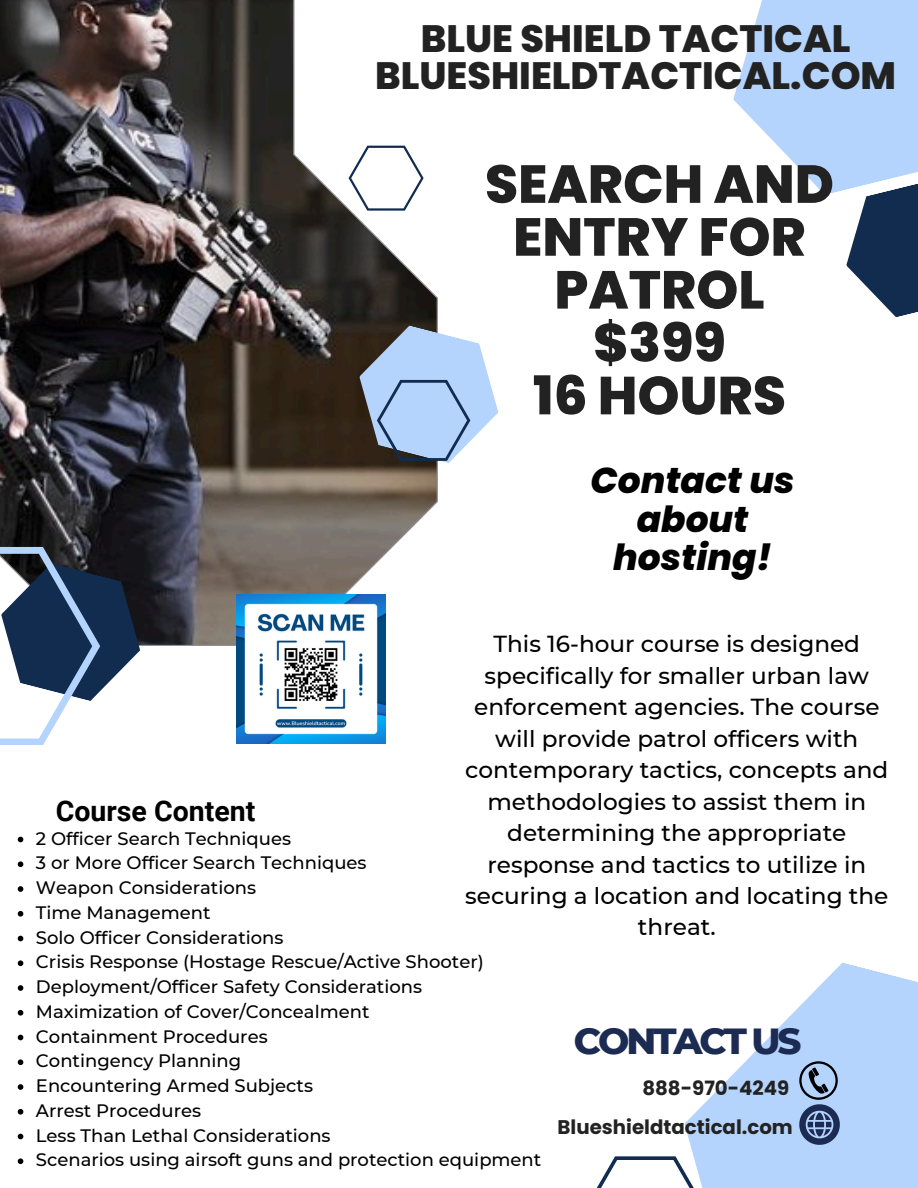
<style>
.page{position:relative;width:918px;height:1188px;background:#fff}
.page>*{position:absolute;margin:0;border:0;box-sizing:border-box;transform-origin:0 0}
.t1{font:800 53.4px/52.8px "Poppins";color:#222;text-align:center}
.t2{font:800 38.1px/37.2px "Poppins";color:#222;text-align:center}
.t3{font:800 37.05px "Montserrat";letter-spacing:-.085em;color:#1c2b52}
.t4{font:italic 800 36px/38.2px "Poppins";color:#000;text-align:center}
.t5{font:700 28.5px "Roboto";color:#000}
.t6{font:500 23.1px/31.5px "Montserrat";color:#000;text-align:center}
.t7{font:700 19.8px "Poppins";color:#222}
.t8{font:500 18px "Montserrat";color:#000}
</style>
<div class="page">
<img style="left:0;top:0;width:438px;height:645px">
<svg style="left:733px;top:0;width:185px;height:195px;fill:#b4d3fd"></svg>
<svg style="left:831px;top:170px;width:87px;height:147px"></svg>
<svg style="left:684px;top:963px;width:234px;height:225px;fill:#b4d3fd"></svg>
<svg style="left:0;top:547px;width:156px;height:198px"></svg>
<svg style="left:597px;top:1156px;width:109px;height:32px"></svg>
<svg style="left:344px;top:317px;width:154px;height:155px"></svg>
<svg style="left:349px;top:146px;width:75px;height:65px"></svg>
<svg style="left:799px;top:1061px;width:41px;height:84px;background:#7187ab"></svg>
<svg style="left:18px;top:837px;width:5px;height:5px"></svg>
<svg style="left:18px;top:861px;width:5px;height:6px"></svg>
<svg style="left:18px;top:886px;width:5px;height:6px"></svg>
<svg style="left:18px;top:911px;width:5px;height:6px"></svg>
<svg style="left:18px;top:936px;width:5px;height:5px"></svg>
<svg style="left:18px;top:960px;width:5px;height:6px"></svg>
<svg style="left:18px;top:985px;width:5px;height:6px"></svg>
<svg style="left:18px;top:1010px;width:5px;height:6px"></svg>
<svg style="left:18px;top:1035px;width:5px;height:5px"></svg>
<svg style="left:18px;top:1059px;width:5px;height:6px"></svg>
<svg style="left:18px;top:1084px;width:5px;height:6px"></svg>
<svg style="left:18px;top:1109px;width:5px;height:6px"></svg>
<svg style="left:18px;top:1134px;width:5px;height:5px"></svg>
<svg style="left:18px;top:1158px;width:5px;height:6px"></svg>
<img style="left:236px;top:594px;width:150px;height:150px">
<p class="t2" style="left:375px;top:20px;width:523px">BLUE SHIELD TACTICAL<br>BLUESHIELDTACTICAL.COM</p>
<p class="t1" style="left:485px;top:158px;width:351px">SEARCH AND<br>ENTRY FOR<br>PATROL $399<br>16 HOURS</p>
<p class="t4" style="left:591px;top:462px;width:205px">Contact us about hosting!</p>
<p class="t6" style="left:465px;top:628px;width:425px">This 16-hour course is designed specifically for smaller urban law enforcement agencies. The course will provide patrol officers with contemporary tactics, concepts and methodologies to assist them in determining the appropriate response and tactics to utilize in securing a location and locating the threat.</p>
<p class="t5" style="left:56px;top:795px;width:201px">Course Content</p>
<p class="t8" style="left:36px;top:827px;width:257px">2 Officer Search Techniques</p>
<h3 class="t8" style="left:36px;top:852px;width:332px">3 or More Officer Search Techniques</h3>
<p class="t8" style="left:36px;top:877px;width:222px">Weapon Considerations</p>
<p class="t8" style="left:36px;top:901px;width:176px">Time Management</p>
<p class="t8" style="left:36px;top:926px;width:249px">Solo Officer Considerations</p>
<h5 class="t8" style="left:36px;top:951px;width:449px">Crisis Response (Hostage Rescue/Active Shooter)</h5>
<h4 class="t8" style="left:36px;top:976px;width:388px">Deployment/Officer Safety Considerations</h4>
<p class="t8" style="left:36px;top:1000px;width:335px">Maximization of Cover/Concealment</p>
<p class="t8" style="left:36px;top:1025px;width:233px">Containment Procedures</p>
<p class="t8" style="left:36px;top:1050px;width:207px">Contingency Planning</p>
<p class="t8" style="left:36px;top:1075px;width:279px">Encountering Armed Subjects</p>
<p class="t8" style="left:36px;top:1099px;width:167px">Arrest Procedures</p>
<p class="t8" style="left:36px;top:1124px;width:296px">Less Than Lethal Considerations</p>
<p class="t8" style="left:36px;top:1149px;width:507px">Scenarios using airsoft guns and protection equipment</p>
<p class="t3" style="left:574px;top:1018px;width:229px">CONTACT US</p>
<h2 class="t7" style="left:642px;top:1074px;width:149px">888-970-4249</h2>
<h1 class="t7" style="left:558px;top:1113px;width:237px">Blueshieldtactical.com</h1>
</div>
